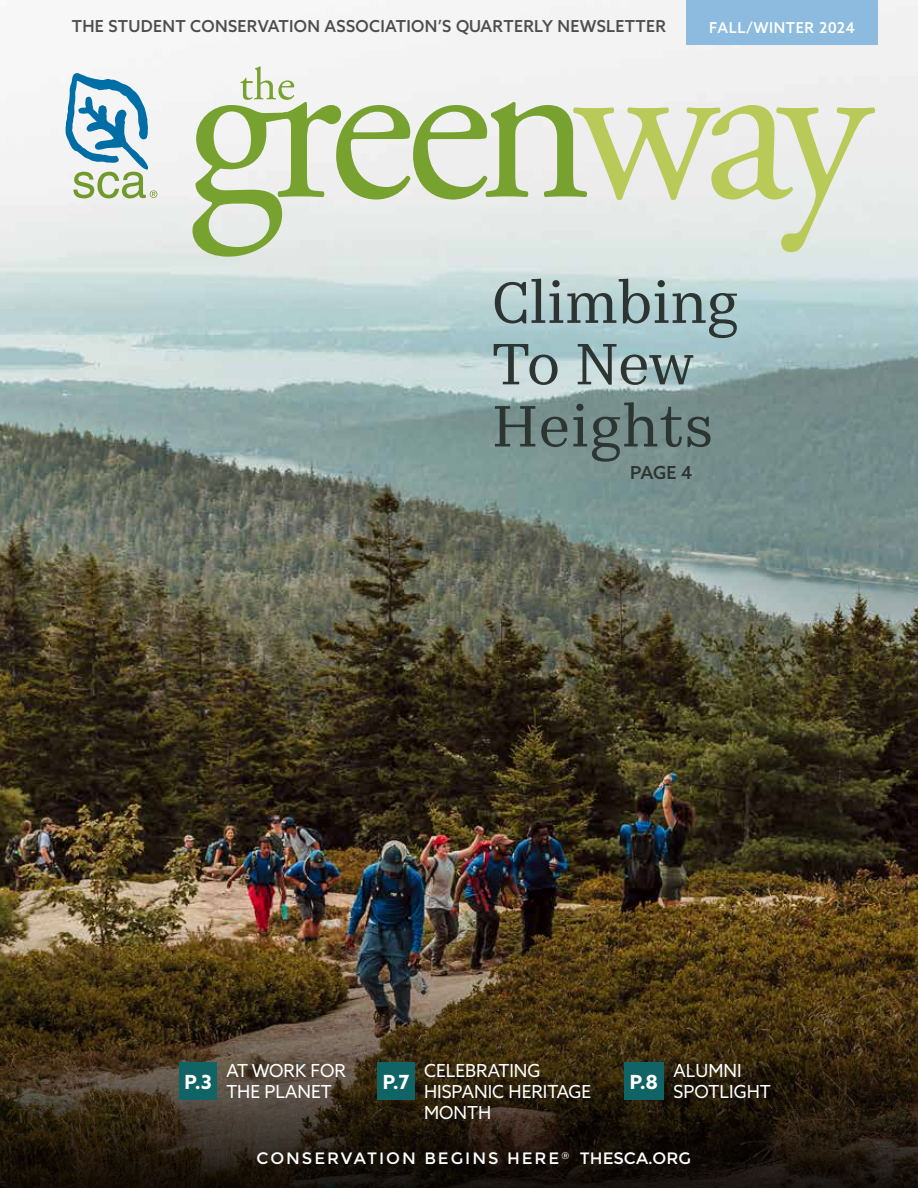
<style>
.page{position:relative;width:918px;height:1188px;background:#fff}
.page>*{position:absolute;margin:0;border:0;box-sizing:border-box;transform-origin:0 0}
.t1{font:58.5px/61.8px "Kazimir Text";color:#2c3531}
.t2{font:700 19.5px "Azo Sans";color:#fff}
.t3{font:18px/21px "Azo Sans";color:#fff}
.t4{font:500 18px "Azo Sans";color:#2c3531}
.t5{font:500 16.5px "Azo Sans";letter-spacing:.02em;color:#4d4d4f}
.t6{font:16.5px "Montserrat";letter-spacing:.12em;color:#fff}
.t7{font:500 15px "Azo Sans";letter-spacing:.04em;color:#fff}
</style>
<div class="page">
<img style="left:0;top:0;width:918px;height:892px">
<img style="left:0;top:892px;width:918px;height:296px">
<svg style="left:588px;top:105px;width:288px;height:147px;background:#dce3c7"></svg>
<svg style="left:192px;top:102px;width:396px;height:155px;fill:#e7ebea"></svg>
<svg style="left:240px;top:66px;width:54px;height:34px"></svg>
<svg style="left:66px;top:73px;width:91px;height:125px"></svg>
<div style="left:686px;top:0;width:192px;height:44px;background:#8cbbdf"></div>
<svg style="left:0;top:1035px;width:918px;height:102px;background:#372b19"></svg>
<div style="left:180px;top:1063px;width:37px;height:37px;background:#116466"></div>
<div style="left:378px;top:1063px;width:37px;height:37px;background:#116466"></div>
<div style="left:624px;top:1063px;width:40px;height:37px;background:#116466"></div>
<p class="t5" style="left:72px;top:16px;width:596px">THE STUDENT CONSERVATION ASSOCIATION’S QUARTERLY NEWSLETTER</p>
<p class="t7" style="left:709px;top:18px;width:147px">FALL/WINTER 2024</p>
<h1 class="t1" style="left:492px;top:268px;width:248px">Climbing<br>To New<br>Heights</h1>
<p class="t4" style="left:630px;top:461px;width:64px">PAGE 4</p>
<p class="t3" style="left:226px;top:1060px;width:121px">AT WORK FOR<br>THE PLANET</p>
<p class="t3" style="left:424px;top:1060px;width:169px">CELEBRATING<br>HISPANIC HERITAGE<br>MONTH</p>
<p class="t3" style="left:674px;top:1060px;width:99px">ALUMNI<br>SPOTLIGHT</p>
<p class="t2" style="left:185px;top:1069px;width:29px">P.3</p>
<p class="t2" style="left:383px;top:1069px;width:28px">P.7</p>
<p class="t2" style="left:630px;top:1069px;width:30px">P.8</p>
<p class="t6" style="left:257px;top:1149px;width:436px">CONSERVATION BEGINS HERE<sup>®</sup> THESCA.ORG</p>
</div>
